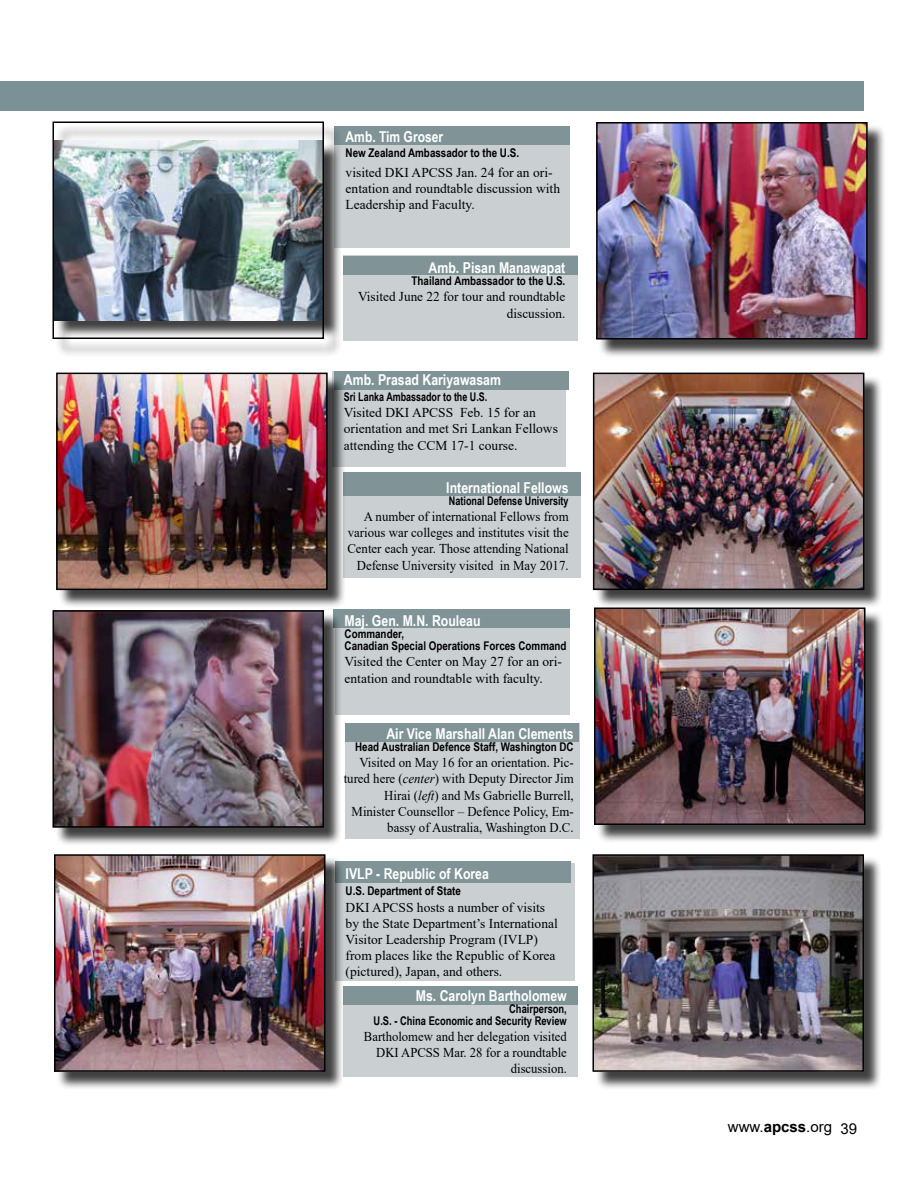
<style>
.page{position:relative;width:918px;height:1188px;background:#fff}
.page>*{position:absolute;margin:0;border:0;box-sizing:border-box;transform-origin:0 0}
.t1{font:700 15px "Arial Narrow";color:#fff}
.t2{font:15px "Arial";color:#000}
.t3{font:13.5px/16.2px "Times New Roman";color:#000}
.t4{font:13.5px/16.2px "Times New Roman";color:#000;text-align:right;scale:.95 1}
.t5{font:13.5px/16.2px "Times New Roman";color:#000;text-align:right;scale:.94 1}
.t6{font:700 12px/12px "Arial Narrow";color:#000}
.t7{font:700 12px/12px "Arial Narrow";color:#000;text-align:right;scale:.95 1}
.t8{font:700 12px "Arial Narrow";color:#000;scale:.91 1}
.t9{font:700 12px "Arial Narrow";color:#000;scale:.92 1}
.s1{font-style:italic}
.s2{font-weight:700}
</style>
<div class="page">
<div style="left:0;top:81px;width:864px;height:29px;background:#7b9195"></div>
<div style="left:346px;top:723px;width:234px;height:115px;background:#cad0d2"></div>
<div style="left:346px;top:723px;width:233px;height:18px;background:#809498"></div>
<div style="left:332px;top:371px;width:234px;height:96px;background:#cad0d2"></div>
<div style="left:335px;top:863px;width:240px;height:118px;background:#cad0d2"></div>
<div style="left:335px;top:861px;width:236px;height:22px;background:#809498"></div>
<div style="left:343px;top:480px;width:237px;height:98px;background:#cad0d2"></div>
<div style="left:343px;top:472px;width:237px;height:23px;background:#809498"></div>
<div style="left:335px;top:137px;width:235px;height:110px;background:#cad0d2"></div>
<div style="left:335px;top:127px;width:235px;height:18px;background:#809498"></div>
<div style="left:344px;top:987px;width:234px;height:90px;background:#cad0d2"></div>
<div style="left:344px;top:987px;width:234px;height:18px;background:#809498"></div>
<div style="left:344px;top:255px;width:234px;height:86px;background:#cad0d2"></div>
<div style="left:344px;top:256px;width:234px;height:18px;background:#809498"></div>
<div style="left:335px;top:610px;width:235px;height:105px;background:#cad0d2"></div>
<div style="left:334px;top:610px;width:236px;height:18px;background:#809498"></div>
<div style="left:335px;top:371px;width:234px;height:18px;background:#809498"></div>
<div style="left:58px;top:375px;width:288px;height:234px;background:#000;opacity:.75"></div>
<img style="left:59px;top:376px;width:266px;height:211px">
<div style="left:56px;top:373px;width:272px;height:217px;border:2px solid #000"></div>
<div style="left:598px;top:124px;width:288px;height:234px;background:#000;opacity:.75"></div>
<img style="left:599px;top:125px;width:266px;height:212px">
<div style="left:596px;top:122px;width:272px;height:218px;border:2px solid #000"></div>
<div style="left:55px;top:124px;width:288px;height:234px;background:#000;opacity:.75"></div>
<img style="left:55px;top:140px;width:266px;height:180px">
<div style="left:52px;top:122px;width:272px;height:217px;border:2px solid #000"></div>
<div style="left:595px;top:857px;width:288px;height:233px;background:#000;opacity:.75"></div>
<img style="left:595px;top:857px;width:266px;height:212px">
<div style="left:592px;top:854px;width:272px;height:218px;border:2px solid #000"></div>
<div style="left:55px;top:612px;width:288px;height:234px;background:#000;opacity:.75"></div>
<img style="left:55px;top:613px;width:266px;height:212px">
<div style="left:52px;top:610px;width:272px;height:218px;border:2px solid #000"></div>
<div style="left:56px;top:857px;width:288px;height:233px;background:#000;opacity:.75"></div>
<img style="left:57px;top:857px;width:266px;height:212px">
<div style="left:54px;top:854px;width:272px;height:218px;border:2px solid #000"></div>
<div style="left:596px;top:610px;width:288px;height:234px;background:#000;opacity:.75"></div>
<img style="left:597px;top:611px;width:266px;height:211px">
<div style="left:594px;top:608px;width:272px;height:217px;border:2px solid #000"></div>
<div style="left:595px;top:375px;width:288px;height:234px;background:#000;opacity:.75"></div>
<img style="left:596px;top:376px;width:265px;height:211px">
<div style="left:593px;top:373px;width:271px;height:217px;border:2px solid #000"></div>
<p class="t1" style="left:346px;top:125px;width:99px">Amb. Tim Groser</p>
<p class="t6" style="left:346px;top:146px;width:175px">New Zealand Ambassador to the U.S.</p>
<p class="t3" style="left:346px;top:164px;width:216px">visited DKI APCSS Jan. 24 for an ori&shy;entation and roundtable discussion with<br>Leadership and Faculty.</p>
<p class="t1" style="left:429px;top:257px;width:138px">Amb. Pisan Manawapat</p>
<p class="t6" style="left:412px;top:274px;width:155px">Thailand Ambassador to the U.S.</p>
<p class="t3" style="left:358px;top:288px;width:209px;text-align:right">Visited June 22 for tour and roundtable discussion.</p>
<p class="t1" style="left:344px;top:368px;width:159px">Amb. Prasad Kariyawasam</p>
<p class="t8" style="left:344px;top:388px;width:159px">Sri Lanka Ambassador to the U.S.</p>
<p class="t3" style="left:344px;top:404px;width:216px">Visited DKI APCSS Feb. 15 for an orientation and met Sri Lankan Fellows attending the CCM 17-1 course.</p>
<p class="t1" style="left:446px;top:476px;width:124px">International Fellows</p>
<p class="t9" style="left:449px;top:491px;width:132px">National Defense University</p>
<p class="t4" style="left:347px;top:508px;width:234px">A number of international Fellows from various war colleges and institutes visit the Center each year. Those attending National Defense University visited in May 2017.</p>
<p class="t1" style="left:345px;top:610px;width:138px">Maj. Gen. M.N. Rouleau</p>
<p class="t6" style="left:345px;top:627px;width:224px">Commander,<br>Canadian Special Operations Forces Command</p>
<p class="t3" style="left:345px;top:653px;width:219px">Visited the Center on May 27 for an ori&shy;entation and roundtable with faculty.</p>
<p class="t1" style="left:386px;top:722px;width:189px">Air Vice Marshall Alan Clements</p>
<p class="t6" style="left:355px;top:740px;width:220px">Head Australian Defence Staff, Washington DC</p>
<p class="t4" style="left:344px;top:754px;width:244px">Visited on May 16 for an orientation. Pic&shy;tured here (<span class="s1">center</span>) with Deputy Director Jim Hirai (<span class="s1">left</span>) and Ms Gabrielle Burrell, Minister Counsellor – Defence Policy, Em&shy;bassy of Australia, Washington D.C.</p>
<p class="t1" style="left:346px;top:862px;width:145px">IVLP - Republic of Korea</p>
<p class="t6" style="left:346px;top:885px;width:117px">U.S. Department of State</p>
<p class="t3" style="left:346px;top:899px;width:214px">DKI APCSS hosts a number of visits by the State Department’s International Visitor Leadership Program (IVLP) from places like the Republic of Korea (pictured), Japan, and others.</p>
<p class="t1" style="left:416px;top:984px;width:153px">Ms. Carolyn Bartholomew</p>
<p class="t7" style="left:374px;top:1002px;width:205px">Chairperson,<br>U.S. - China Economic and Security Review</p>
<p class="t5" style="left:364px;top:1028px;width:217px">Bartholomew and her delegation visited<br>DKI APCSS Mar. 28 for a roundtable discussion.</p>
<p class="t2" style="left:728px;top:1116px;width:131px">www.<span class="s2">apcss</span>.org 39</p>
</div>
